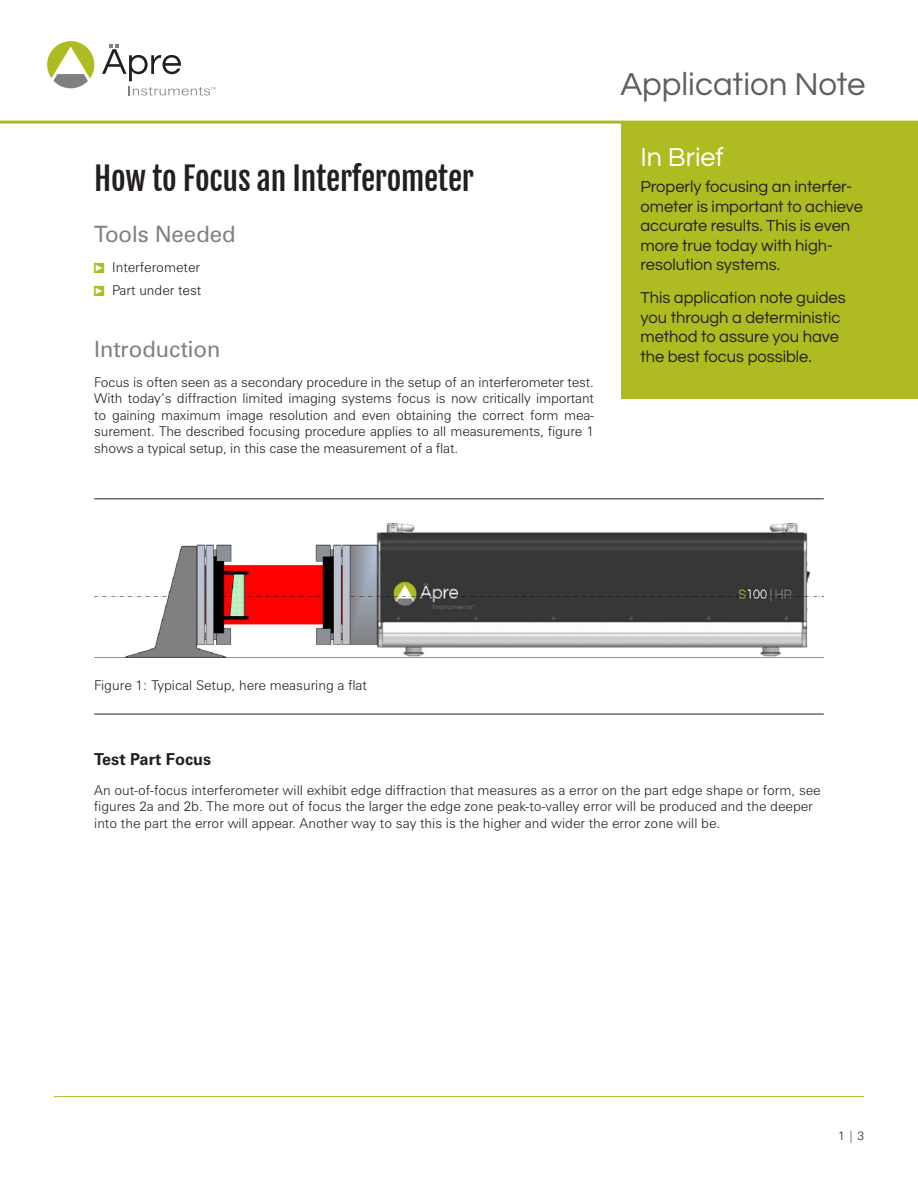
<style>
.page{position:relative;width:918px;height:1188px;background:#fff}
.page>*{position:absolute;margin:0;border:0;box-sizing:border-box;transform-origin:0 0}
.AI_Header{font:33px "Questrial";color:#5f5f62}
.t1{font:31.5px "Fjalla One";letter-spacing:-.01em;color:#231f20}
.t2{font:27px "Questrial";color:#fff}
.t3{font:22.5px "Zurich BT";color:#808083}
.t4{font:16.5px/19.5px "Questrial";color:#231f20}
.t5{font:700 16.5px "Zurich BT";color:#231f20}
.t6{font:300 13.5px/16.5px "Zurich BT";color:#231f20}
.t7{font:300 12px "Zurich BT";color:#231f20}
.s1{font-family:"Pointers";font-weight:400;color:#aebc21}
</style>
<div class="page">
<hr style="left:94px;top:498px;width:730px;height:1px;background:#231f20">
<hr style="left:94px;top:714px;width:730px;height:1px;background:#231f20">
<svg style="left:47px;top:41px;width:47px;height:47px"></svg>
<svg style="left:102px;top:44px;width:114px;height:51px"></svg>
<hr style="left:0;top:121px;width:918px;height:3px;background:#aebc21">
<div style="left:621px;top:121px;width:297px;height:278px;background:#aebc21"></div>
<img style="left:94px;top:522px;width:730px;height:136px">
<hr style="left:54px;top:1096px;width:810px;height:1px;background:#aebc21">
<p class="t1" style="left:94px;top:159px;width:381px">How to Focus an Interferometer</p>
<p class="t3" style="left:94px;top:220px;width:143px">Tools Needed</p>
<p class="t6" style="left:94px;top:259px;width:107px"><span class="s1">s</span> Interferometer</p>
<p class="t6" style="left:94px;top:282px;width:109px"><span class="s1">s</span> Part under test</p>
<p class="t3" style="left:94px;top:335px;width:128px">Introduction</p>
<p class="t6" style="left:94px;top:374px;width:501px;text-align:justify">Focus is often seen as a secondary procedure in the setup of an interferometer test.<br>With today’s diffraction limited imaging systems focus is now critically important to gaining maximum image resolution and even obtaining the correct form mea&shy;surement. The described focusing procedure applies to all measurements, figure 1 shows a typical setup, in this case the measurement of a flat.</p>
<p class="AI_Header" style="left:620px;top:68px;width:247px">Application Note</p>
<p class="t2" style="left:640px;top:144px;width:85px">In Brief</p>
<p class="t4" style="left:640px;top:177px;width:224px">Properly focusing an interfer&shy;ometer is important to achieve accurate results. This is even more true today with high&shy;resolution systems.</p>
<p class="t4" style="left:640px;top:288px;width:207px">This application note guides you through a deterministic method to assure you have the best focus possible.</p>
<p class="t6" style="left:94px;top:677px;width:274px">Figure 1: Typical Setup, here measuring a flat</p>
<p class="t5" style="left:94px;top:749px;width:118px">Test Part Focus</p>
<p class="t6" style="left:94px;top:782px;width:728px">An out-of-focus interferometer will exhibit edge diffraction that measures as a error on the part edge shape or form, see figures 2a and 2b. The more out of focus the larger the edge zone peak-to-valley error will be produced and the deeper into the part the error will appear. Another way to say this is the higher and wider the error zone will be.</p>
<p class="t7" style="left:838px;top:1128px;width:27px">1 | 3</p>
</div>
